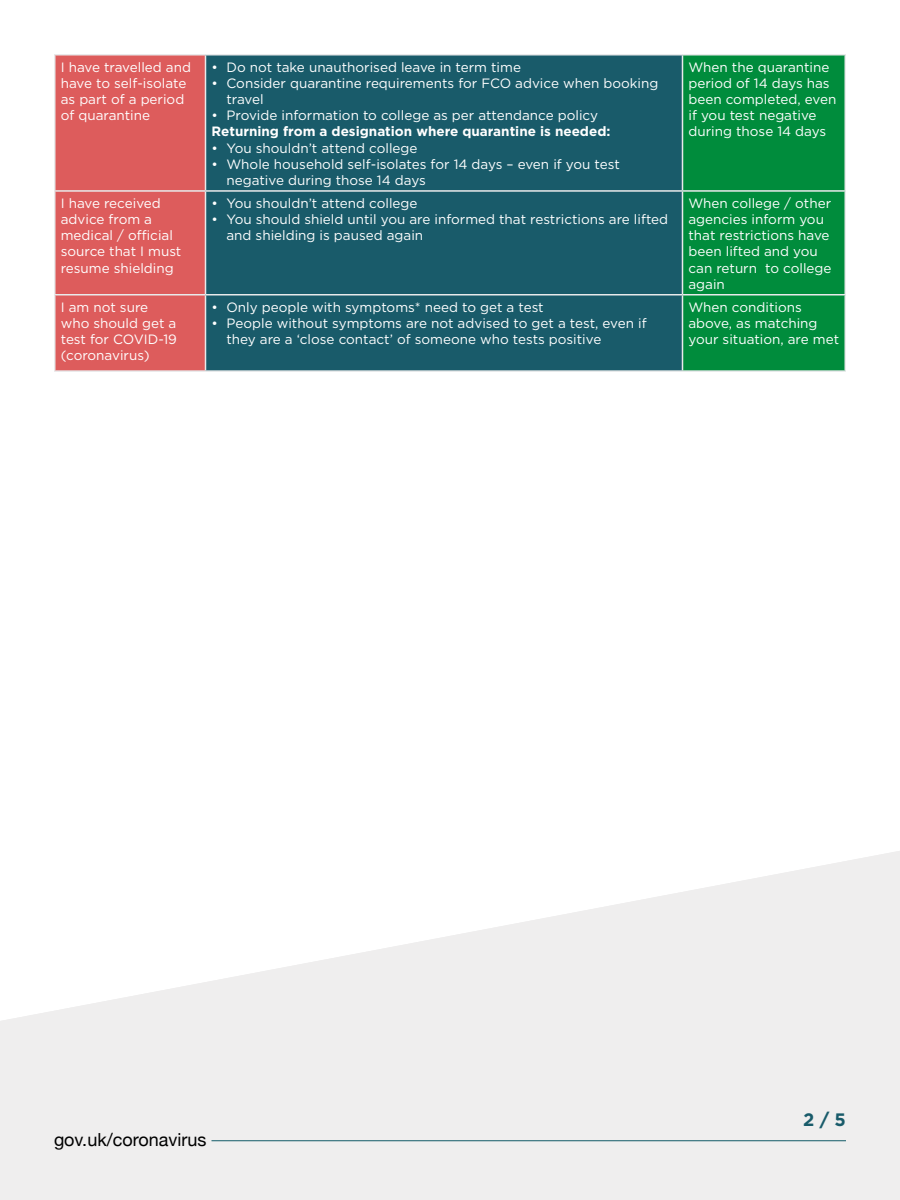
<style>
.page{position:relative;width:900px;height:1200px;background:#fff}
.page>*{position:absolute;margin:0;border:0;box-sizing:border-box;transform-origin:0 0}
.t1{font:18px "Helvetica Neue";color:#000}
.t2{font:700 18px "Gotham";color:#195b6a}
.TABLE_TEXT{font:13.5px/16.2px "Gotham";color:#fff}
.TABLE_BOLD{font:700 13.5px "Gotham";color:#fff}
</style>
<div class="page">
<svg style="left:0;top:851px;width:900px;height:349px;fill:#efeeee"></svg>
<hr style="left:212px;top:1140px;width:634px;height:1px;background:#125b68">
<div style="left:56px;top:56px;width:149px;height:314px;background:#dd5c5c"></div>
<div style="left:206px;top:56px;width:476px;height:314px;background:#195b6a"></div>
<div style="left:683px;top:56px;width:161px;height:314px;background:#008c3c"></div>
<hr style="left:682px;top:54px;width:164px;height:2px;background:#e9eaeb">
<hr style="left:844px;top:55px;width:2px;height:135px;background:#e9eaeb">
<hr style="left:682px;top:190px;width:164px;height:2px;background:#e9eaeb">
<hr style="left:54px;top:54px;width:152px;height:2px;background:#e9eaeb">
<hr style="left:54px;top:55px;width:2px;height:135px;background:#e9eaeb">
<hr style="left:54px;top:190px;width:152px;height:2px;background:#e9eaeb">
<hr style="left:206px;top:54px;width:476px;height:2px;background:#e9eaeb">
<hr style="left:205px;top:55px;width:1px;height:135px;background:#e9eaeb">
<hr style="left:682px;top:55px;width:1px;height:135px;background:#e9eaeb">
<hr style="left:206px;top:190px;width:476px;height:2px;background:#e9eaeb">
<hr style="left:205px;top:192px;width:1px;height:102px;background:#e9eaeb">
<hr style="left:682px;top:192px;width:1px;height:102px;background:#e9eaeb">
<hr style="left:205px;top:295px;width:1px;height:75px;background:#e9eaeb">
<hr style="left:682px;top:295px;width:1px;height:75px;background:#e9eaeb">
<hr style="left:54px;top:192px;width:2px;height:102px;background:#e9eaeb">
<hr style="left:844px;top:192px;width:2px;height:102px;background:#e9eaeb">
<hr style="left:54px;top:294px;width:152px;height:1px;background:#e9eaeb">
<hr style="left:54px;top:295px;width:2px;height:75px;background:#e9eaeb">
<hr style="left:206px;top:294px;width:476px;height:1px;background:#e9eaeb">
<hr style="left:682px;top:294px;width:164px;height:1px;background:#e9eaeb">
<hr style="left:844px;top:295px;width:2px;height:75px;background:#e9eaeb">
<hr style="left:54px;top:370px;width:152px;height:2px;background:#e9eaeb">
<hr style="left:206px;top:370px;width:476px;height:2px;background:#e9eaeb">
<hr style="left:682px;top:370px;width:164px;height:2px;background:#e9eaeb">
<p class="TABLE_TEXT" style="left:61px;top:58px;width:132px">I have travelled and have to self-isolate as part of a period of quarantine</p>
<p class="TABLE_TEXT" style="left:212px;top:58px;width:311px">• Do not take unauthorised leave in term time</p>
<p class="TABLE_TEXT" style="left:226px;top:75px;width:433px;text-indent:-15px">• Consider quarantine requirements for FCO advice when booking travel</p>
<p class="TABLE_TEXT" style="left:212px;top:107px;width:388px">• Provide information to college as per attendance policy</p>
<p class="TABLE_BOLD" style="left:212px;top:123px;width:400px">Returning from a designation where quarantine is needed:</p>
<p class="TABLE_TEXT" style="left:212px;top:139px;width:208px">• You shouldn’t attend college</p>
<p class="TABLE_TEXT" style="left:226px;top:156px;width:395px;text-indent:-15px">• Whole household self-isolates for 14 days – even if you test negative during those 14 days</p>
<p class="TABLE_TEXT" style="left:61px;top:195px;width:122px">I have received advice from a medical / official source that I must resume shielding</p>
<p class="TABLE_TEXT" style="left:212px;top:195px;width:208px">• You shouldn’t attend college</p>
<p class="TABLE_TEXT" style="left:226px;top:211px;width:443px;text-indent:-15px">• You should shield until you are informed that restrictions are lifted and shielding is paused again</p>
<p class="TABLE_TEXT" style="left:61px;top:298px;width:118px">I am not sure who should get a test for COVID-19 (coronavirus)</p>
<p class="TABLE_TEXT" style="left:212px;top:298px;width:334px">• Only people with symptoms* need to get a test</p>
<p class="TABLE_TEXT" style="left:226px;top:315px;width:422px;text-indent:-15px">• People without symptoms are not advised to get a test, even if they are a ‘close contact’ of someone who tests positive</p>
<p class="TABLE_TEXT" style="left:688px;top:58px;width:149px">When the quarantine period of 14 days has been completed, even if you test negative during those 14 days</p>
<p class="TABLE_TEXT" style="left:688px;top:195px;width:145px">When college / other agencies inform you that restrictions have been lifted and you can return to college again</p>
<p class="TABLE_TEXT" style="left:688px;top:298px;width:152px">When conditions above, as matching your situation, are met</p>
<h1 class="t1" style="left:54px;top:1127px;width:154px">gov.uk/coronavirus</h1>
<h1 class="t2" style="left:803px;top:1107px;width:44px">2 / 5</h1>
</div>
